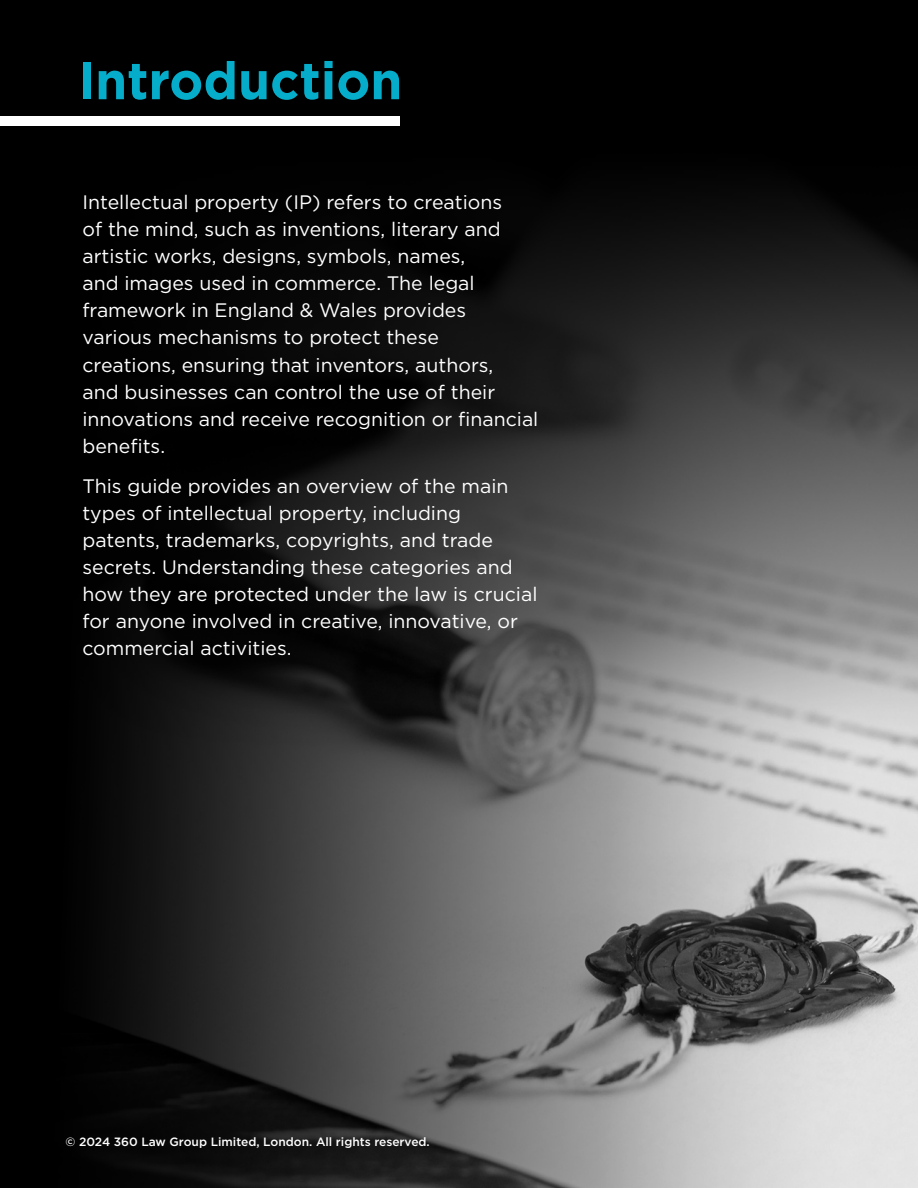
<style>
.page{position:relative;width:918px;height:1188px;background:#fff}
.page>*{position:absolute;margin:0;border:0;box-sizing:border-box;transform-origin:0 0}
.t1{font:700 52.5px "Gotham";color:#06adcb}
.t2{font:19.5px/27px "Gotham";color:#fff}
.t3{font:500 12px "Gotham";color:#fff}
</style>
<div class="page">
<img style="left:0;top:0;width:918px;height:1188px">
<div style="left:0;top:116px;width:400px;height:9px;background:#fff"></div>
<h1 class="t1" style="left:78px;top:46px;width:326px">Introduction</h1>
<p class="t2" style="left:82px;top:189px;width:458px">Intellectual property (IP) refers to creations<br>of the mind, such as inventions, literary and artistic works, designs, symbols, names,<br>and images used in commerce. The legal framework in England &amp; Wales provides various mechanisms to protect these<br>creations, ensuring that inventors, authors,<br>and businesses can control the use of their innovations and receive recognition or financial benefits.</p>
<p class="t2" style="left:82px;top:472px;width:457px">This guide provides an overview of the main types of intellectual property, including patents, trademarks, copyrights, and trade secrets. Understanding these categories and how they are protected under the law is crucial for anyone involved in creative, innovative, or commercial activities.</p>
<p class="t3" style="left:65px;top:1133px;width:366px">© 2024 360 Law Group Limited, London. All rights reserved.</p>
</div>
